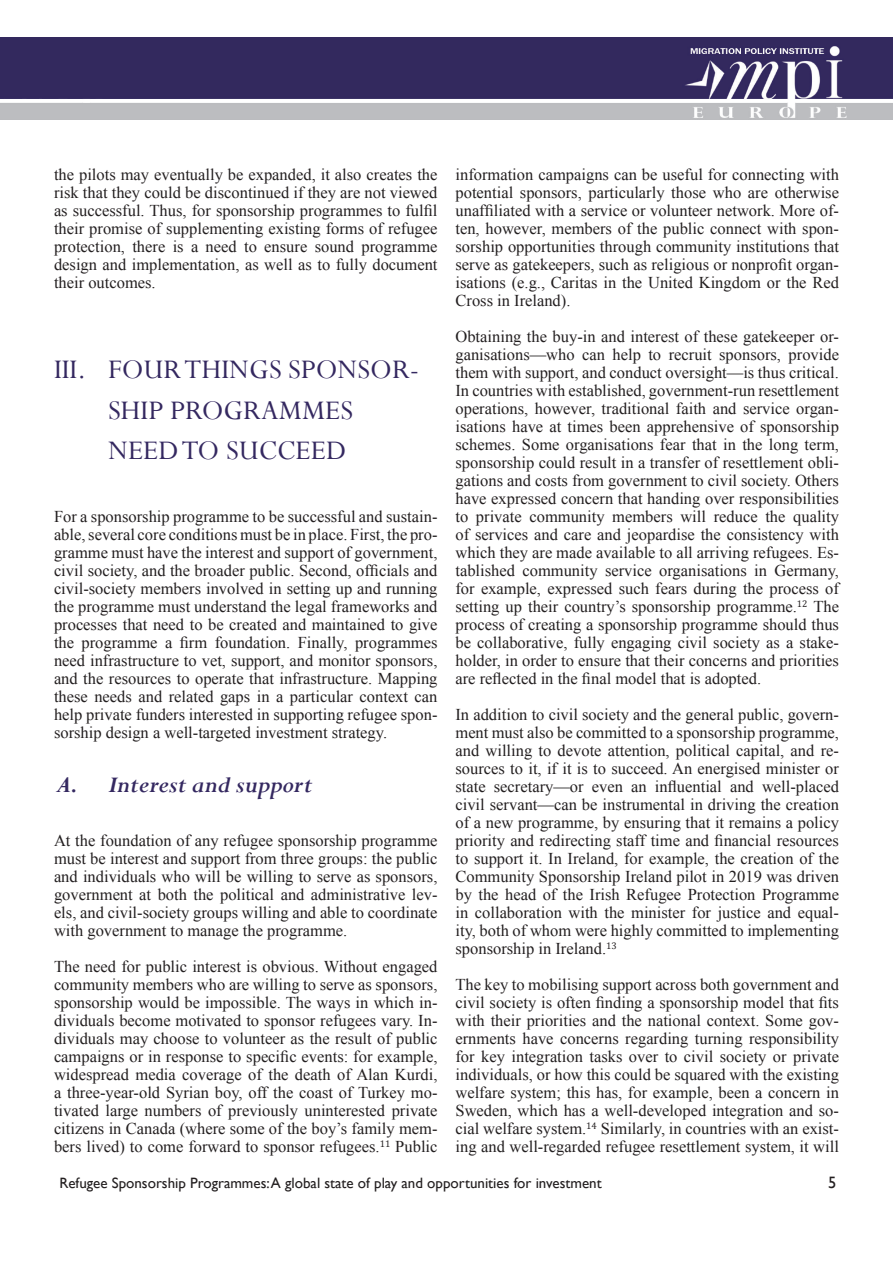
<style>
.page{position:relative;width:893px;height:1263px;background:#fff}
.page>*{position:absolute;margin:0;border:0;box-sizing:border-box;transform-origin:0 0}
.t1{font:30px/40.5px "Perpetua";color:#342860}
.t2{font:italic 700 25.5px "Perpetua";color:#342860}
.t3{font:16.5px/18px "Times New Roman";color:#231f20;text-align:justify}
.t4{font:16.5px "Gill Sans";color:#231f20}
.t5{font:15px "Gill Sans";color:#231f20}
</style>
<div class="page">
<img style="left:0;top:37px;width:893px;height:83px">
<p class="t3" style="left:54px;top:165px;width:385px">the pilots may eventually be expanded, it also creates the risk that they could be discontinued if they are not viewed as successful. Thus, for sponsorship programmes to fulfil their promise of supplementing existing forms of refugee protection, there is a need to ensure sound programme design and implementation, as well as to fully document their outcomes.</p>
<h1 class="t1" style="left:108px;top:349px;width:313px;text-indent:-54px">III. FOUR THINGS SPONSOR-<br>SHIP PROGRAMMES<br>NEED TO SUCCEED</h1>
<p class="t3" style="left:54px;top:507px;width:385px">For a sponsorship programme to be successful and sustain&shy;able, several core conditions must be in place. First, the pro&shy;gramme must have the interest and support of government, civil society, and the broader public. Second, officials and civil-society members involved in setting up and running the programme must understand the legal frameworks and processes that need to be created and maintained to give the programme a firm foundation. Finally, programmes need infrastructure to vet, support, and monitor sponsors, and the resources to operate that infrastructure. Mapping these needs and related gaps in a particular context can help private funders interested in supporting refugee spon&shy;sorship design a well-targeted investment strategy.</p>
<h2 class="t2" style="left:56px;top:769px;width:257px">A. Interest and support</h2>
<p class="t3" style="left:54px;top:831px;width:385px">At the foundation of any refugee sponsorship programme must be interest and support from three groups: the public and individuals who will be willing to serve as sponsors, government at both the political and administrative lev&shy;els, and civil-society groups willing and able to coordinate with government to manage the programme.</p>
<p class="t3" style="left:54px;top:957px;width:385px">The need for public interest is obvious. Without engaged community members who are willing to serve as sponsors, sponsorship would be impossible. The ways in which in&shy;dividuals become motivated to sponsor refugees vary. In&shy;dividuals may choose to volunteer as the result of public campaigns or in response to specific events: for example, widespread media coverage of the death of Alan Kurdi, a three-year-old Syrian boy, off the coast of Turkey mo&shy;tivated large numbers of previously uninterested private citizens in Canada (where some of the boy’s family mem&shy;bers lived) to come forward to sponsor refugees.<sup>11</sup> Public</p>
<p class="t3" style="left:455px;top:165px;width:385px">information campaigns can be useful for connecting with potential sponsors, particularly those who are otherwise unaffiliated with a service or volunteer network. More of&shy;ten, however, members of the public connect with spon&shy;sorship opportunities through community institutions that serve as gatekeepers, such as religious or nonprofit organ&shy;isations (e.g., Caritas in the United Kingdom or the Red Cross in Ireland).</p>
<p class="t3" style="left:455px;top:327px;width:385px">Obtaining the buy-in and interest of these gatekeeper or&shy;ganisations—who can help to recruit sponsors, provide them with support, and conduct oversight—is thus critical.<br>In countries with established, government-run resettlement operations, however, traditional faith and service organ&shy;isations have at times been apprehensive of sponsorship schemes. Some organisations fear that in the long term, sponsorship could result in a transfer of resettlement obli&shy;gations and costs from government to civil society. Others have expressed concern that handing over responsibilities to private community members will reduce the quality of services and care and jeopardise the consistency with which they are made available to all arriving refugees. Es&shy;tablished community service organisations in Germany, for example, expressed such fears during the process of setting up their country’s sponsorship programme.<sup>12</sup> The process of creating a sponsorship programme should thus be collaborative, fully engaging civil society as a stake&shy;holder, in order to ensure that their concerns and priorities are reflected in the final model that is adopted.</p>
<p class="t3" style="left:455px;top:705px;width:385px">In addition to civil society and the general public, govern&shy;ment must also be committed to a sponsorship programme, and willing to devote attention, political capital, and re&shy;sources to it, if it is to succeed. An energised minister or state secretary—or even an influential and well-placed civil servant—can be instrumental in driving the creation of a new programme, by ensuring that it remains a policy priority and redirecting staff time and financial resources to support it. In Ireland, for example, the creation of the Community Sponsorship Ireland pilot in 2019 was driven by the head of the Irish Refugee Protection Programme in collaboration with the minister for justice and equal&shy;ity, both of whom were highly committed to implementing sponsorship in Ireland.<sup>13</sup></p>
<p class="t3" style="left:455px;top:975px;width:385px">The key to mobilising support across both government and civil society is often finding a sponsorship model that fits with their priorities and the national context. Some gov&shy;ernments have concerns regarding turning responsibility for key integration tasks over to civil society or private individuals, or how this could be squared with the existing welfare system; this has, for example, been a concern in Sweden, which has a well-developed integration and so&shy;cial welfare system.<sup>14</sup> Similarly, in countries with an exist&shy;ing and well-regarded refugee resettlement system, it will</p>
<p class="t5" style="left:59px;top:1174px;width:544px">Refugee Sponsorship Programmes: A global state of play and opportunities for investment</p>
<p class="t4" style="left:828px;top:1173px;width:10px">5</p>
</div>
